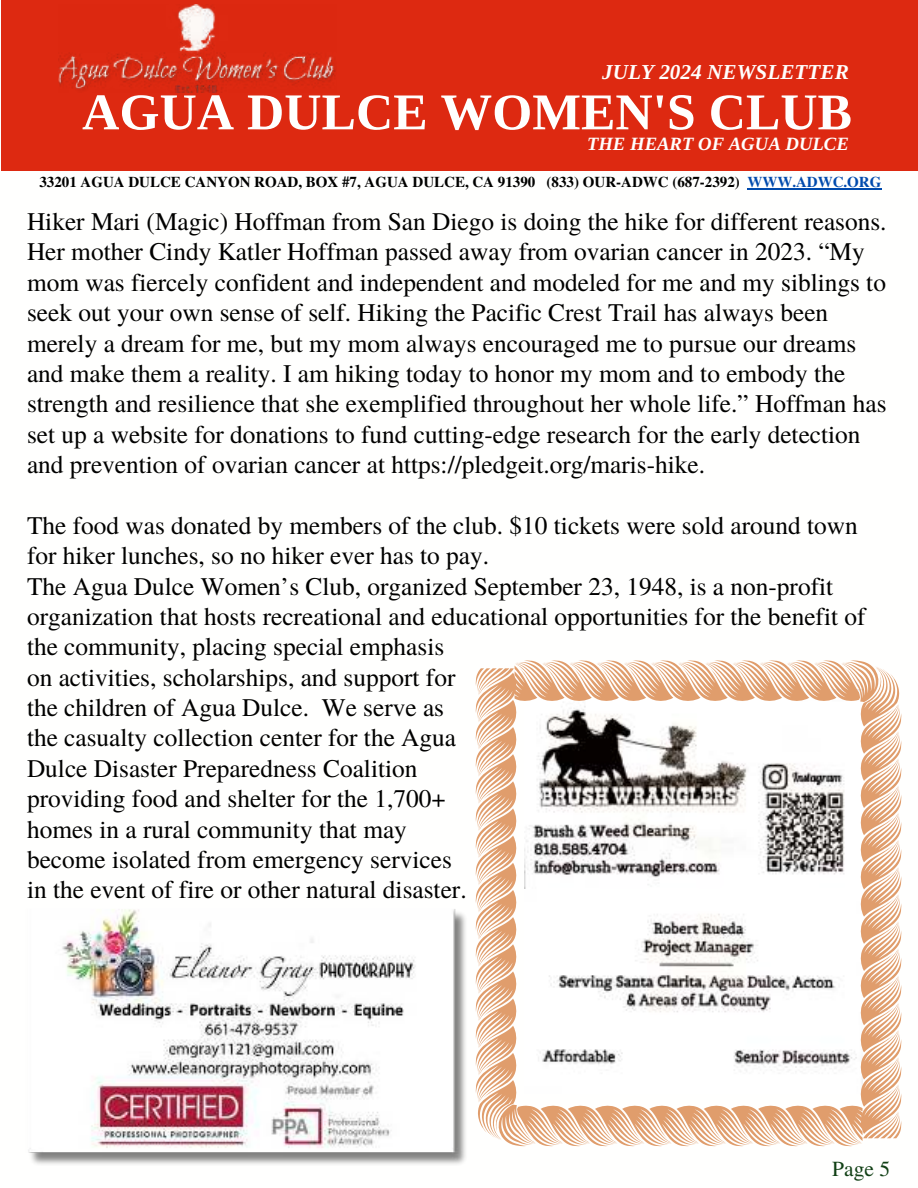
<style>
.page{position:relative;width:918px;height:1188px;background:#fff}
.page>*{position:absolute;margin:0;border:0;box-sizing:border-box;transform-origin:0 0}
.t1{font:700 51.6px "Libra Serif Modern";color:#fffffe}
.t2{font:25.35px/30.3px "Te X Gyre Termes";color:#000}
.t3{font:21.45px "Te X Gyre Termes";color:#114015}
.t4{font:italic 700 21.3px "Libra Serif Modern";color:#fffffe}
.t5{font:italic 700 18.75px "Libra Serif Modern";color:#fffffe}
.t6{font:700 15px "Te X Gyre Termes";color:#000}
.s1{color:#004aad}
</style>
<div class="page">
<div style="left:1px;top:0;width:917px;height:170px;background:#dd2911"></div>
<hr style="left:747px;top:189px;width:134px;height:1px;background:#004aad">
<img style="left:58px;top:4px;width:278px;height:88px">
<svg style="left:476px;top:660px;width:426px;height:486px"></svg>
<svg style="left:28px;top:909px;width:438px;height:256px"></svg>
<p class="t4" style="left:602px;top:58px;width:248px">JULY 2024 NEWSLETTER</p>
<h1 class="t1" style="left:82px;top:77px;width:771px">AGUA DULCE WOMEN'S CLUB</h1>
<p class="t5" style="left:587px;top:132px;width:263px">THE HEART OF AGUA DULCE</p>
<p class="t6" style="left:39px;top:171px;width:844px">33201 AGUA DULCE CANYON ROAD, BOX #7, AGUA DULCE, CA 91390 (833) OUR-ADWC (687-2392) <span class="s1">WWW.ADWC.ORG</span></p>
<p class="t2" style="left:27px;top:205px;width:861px">Hiker Mari (Magic) Hoffman from San Diego is doing the hike for different reasons.<br>Her mother Cindy Katler Hoffman passed away from ovarian cancer in 2023. “My mom was fiercely confident and independent and modeled for me and my siblings to seek out your own sense of self. Hiking the Pacific Crest Trail has always been merely a dream for me, but my mom always encouraged me to pursue our dreams and make them a reality. I am hiking today to honor my mom and to embody the strength and resilience that she exemplified throughout her whole life.” Hoffman has set up a website for donations to fund cutting-edge research for the early detection and prevention of ovarian cancer at https://pledgeit.org/maris-hike.</p>
<p class="t2" style="left:27px;top:509px;width:840px">The food was donated by members of the club. $10 tickets were sold around town for hiker lunches, so no hiker ever has to pay.<br>The Agua Dulce Women’s Club, organized September 23, 1948, is a non-profit organization that hosts recreational and educational opportunities for the benefit of the community, placing special emphasis<br>on activities, scholarships, and support for<br>the children of Agua Dulce. We serve as<br>the casualty collection center for the Agua<br>Dulce Disaster Preparedness Coalition<br>providing food and shelter for the 1,700+<br>homes in a rural community that may<br>become isolated from emergency services<br>in the event of fire or other natural disaster.</p>
<p class="t3" style="left:832px;top:1154px;width:59px">Page 5</p>
</div>
